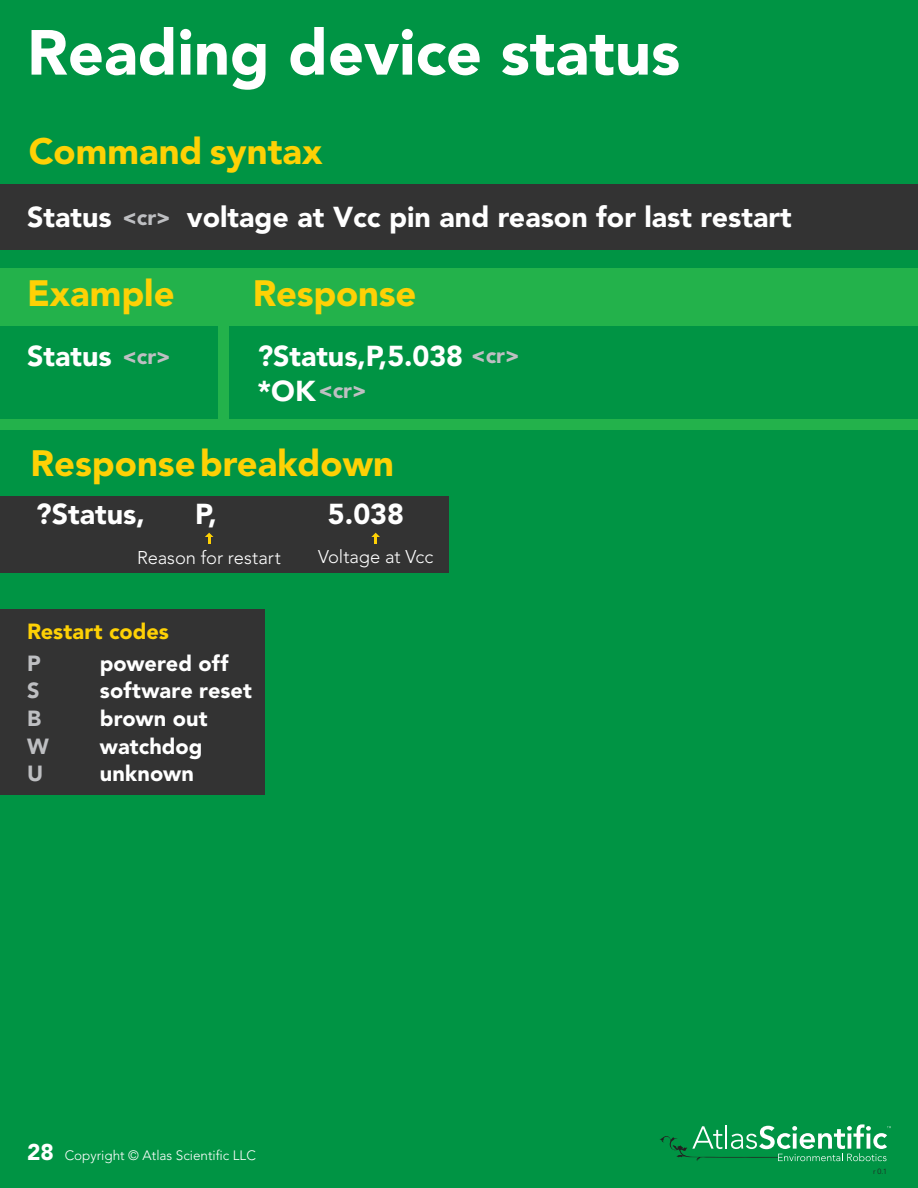
<style>
.page{position:relative;width:918px;height:1188px;background:#009444}
.page>*{position:absolute;margin:0;border:0;box-sizing:border-box;transform-origin:0 0}
.t1{font:900 63px "Avenir LT Pro";color:#fff}
.t2{font:900 36.45px "Avenir LT Pro";color:#fed105}
.t3{font:900 28.65px "Avenir LT Pro";color:#fff}
.t4{font:900 21.75px "Avenir LT Pro";color:#fff}
.t5{font:900 21.75px "Avenir LT Pro";color:#bebfc2}
.t6{font:900 21.75px "Avenir LT Pro";color:#fed105}
.t7{font:300 18.3px "Avenir LT Pro";color:#fff}
.t8{font:300 13.5px "Avenir LT Pro";color:#fff}
.t9{font:300 7.5px "Avenir LT Pro";color:#231f20}
.s1{font-weight:900;font-size:22.65px}
</style>
<div class="page">
<div style="left:0;top:609px;width:265px;height:186px;background:#333"></div>
<div style="left:0;top:496px;width:449px;height:77px;background:#333"></div>
<svg style="left:205px;top:533px;width:8px;height:11px"></svg>
<svg style="left:371px;top:533px;width:9px;height:11px"></svg>
<div style="left:0;top:184px;width:918px;height:66px;background:#333"></div>
<div style="left:0;top:268px;width:918px;height:58px;background:#23b24b"></div>
<div style="left:218px;top:326px;width:11px;height:98px;background:#23b24b"></div>
<div style="left:0;top:419px;width:918px;height:11px;background:#23b24b"></div>
<svg style="left:660px;top:1124px;width:231px;height:37px"></svg>
<p class="t1" style="left:27px;top:15px;width:655px">Reading device status</p>
<p class="t2" style="left:29px;top:129px;width:295px">Command syntax</p>
<p class="t3" style="left:27px;top:200px;width:86px">Status</p>
<p class="t5" style="left:122px;top:204px;width:50px">&lt;cr&gt;</p>
<p class="t3" style="left:187px;top:200px;width:606px">voltage at Vcc pin and reason for last restart</p>
<p class="t2" style="left:27px;top:272px;width:149px">Example</p>
<p class="t2" style="left:253px;top:272px;width:165px">Response</p>
<p class="t3" style="left:257px;top:339px;width:207px">?Status,P,5.038</p>
<p class="t3" style="left:257px;top:374px;width:60px">*OK</p>
<p class="t3" style="left:27px;top:339px;width:86px">Status</p>
<p class="t5" style="left:122px;top:343px;width:50px">&lt;cr&gt;</p>
<p class="t5" style="left:318px;top:378px;width:50px">&lt;cr&gt;</p>
<p class="t5" style="left:471px;top:343px;width:50px">&lt;cr&gt;</p>
<p class="t2" style="left:31px;top:441px;width:365px">Response breakdown</p>
<p class="t3" style="left:36px;top:497px;width:111px">?Status,</p>
<p class="t7" style="left:137px;top:546px;width:145px">Reason for restart</p>
<p class="t3" style="left:195px;top:497px;width:23px">P,</p>
<p class="t3" style="left:328px;top:497px;width:78px">5.038</p>
<p class="t7" style="left:318px;top:546px;width:117px">Voltage at Vcc</p>
<p class="t6" style="left:27px;top:618px;width:143px">Restart codes</p>
<p class="t5" style="left:27px;top:650px;width:15px">P</p>
<p class="t4" style="left:100px;top:650px;width:130px">powered off</p>
<p class="t4" style="left:100px;top:678px;width:154px">software reset</p>
<p class="t4" style="left:100px;top:705px;width:109px">brown out</p>
<p class="t4" style="left:100px;top:733px;width:104px">watchdog</p>
<p class="t4" style="left:100px;top:760px;width:95px">unknown</p>
<p class="t5" style="left:27px;top:678px;width:14px">S</p>
<p class="t5" style="left:27px;top:705px;width:16px">B</p>
<p class="t5" style="left:27px;top:733px;width:23px">W</p>
<p class="t5" style="left:27px;top:760px;width:18px">U</p>
<p class="t8" style="left:27px;top:1148px;width:230px"><span class="s1">28</span> Copyright © Atlas Scientific LLC</p>
<p class="t9" style="left:873px;top:1167px;width:16px">r 0.1</p>
</div>
